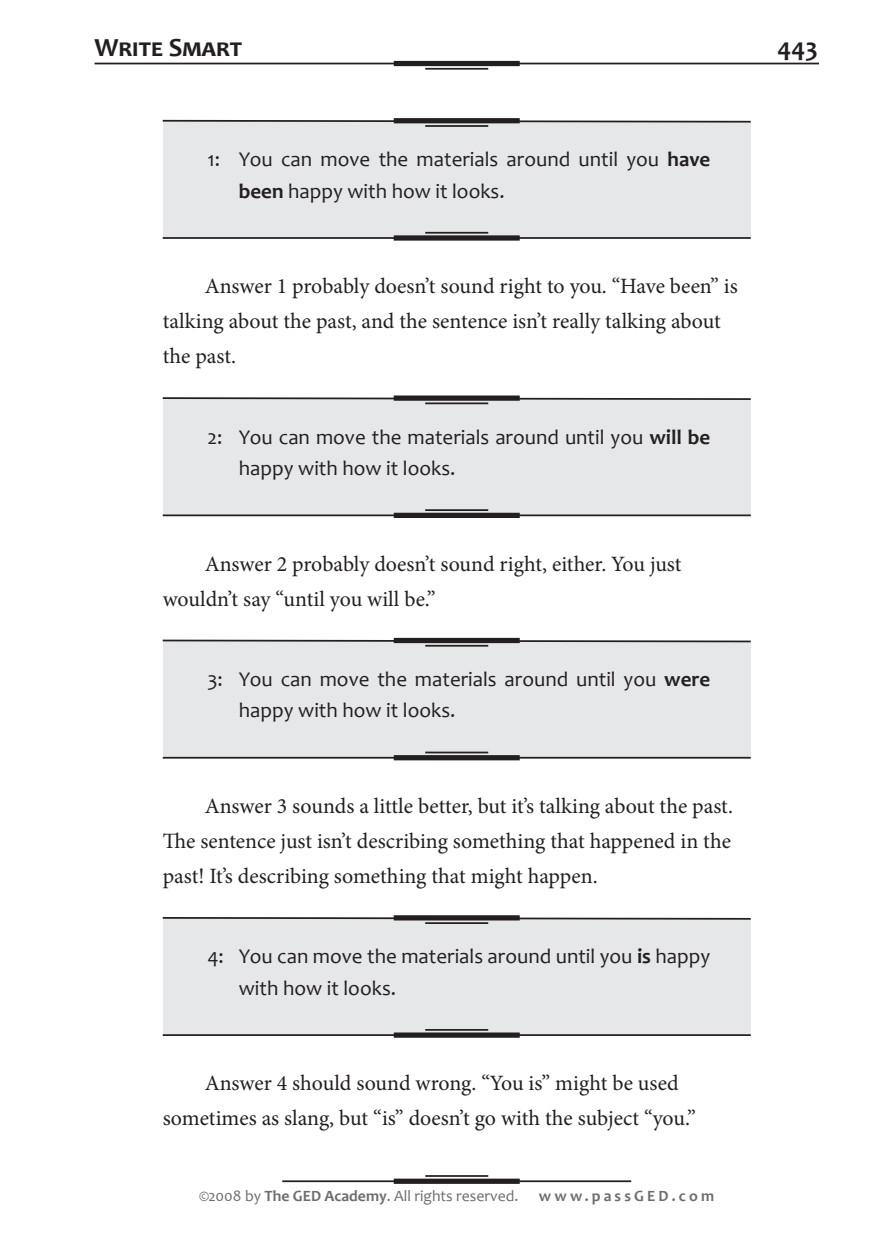
<style>
.page{position:relative;width:882px;height:1260px;background:#fff}
.page>*{position:absolute;margin:0;border:0;box-sizing:border-box;transform-origin:0 0}
.t1{font:700 26.25px "Candara";letter-spacing:.035em;color:#231f20}
.t2{font:700 26.25px "Candara";color:#231f20}
.Text{font:21.88px/35px "Minion Pro";color:#231f20}
.t3{font:21px/31.5px "Candara";color:#231f20}
.t4{font:15.75px "Candara";color:#6c6d70}
.t5{font:700 15.75px "Candara";letter-spacing:.2em;color:#6c6d70}
.s1{font-weight:700}
</style>
<div class="page">
<div style="left:394px;top:1179px;width:126px;height:5px;background:#231f20"></div>
<hr style="left:425px;top:1175px;width:63px;height:2px;background:#231f20">
<hr style="left:282px;top:1180px;width:349px;height:2px;background:#231f20">
<div style="left:394px;top:61px;width:126px;height:5px;background:#231f20"></div>
<hr style="left:425px;top:68px;width:63px;height:2px;background:#231f20">
<hr style="left:94px;top:63px;width:725px;height:1px;background:#231f20">
<div style="left:163px;top:121px;width:588px;height:117px;background:#e6e7e9"></div>
<svg style="left:162px;top:119px;width:589px;height:4px"></svg>
<div style="left:394px;top:235px;width:126px;height:6px;background:#231f20"></div>
<div style="left:394px;top:118px;width:126px;height:5px;background:#231f20"></div>
<hr style="left:425px;top:125px;width:63px;height:2px;background:#231f20">
<hr style="left:425px;top:232px;width:63px;height:2px;background:#231f20">
<hr style="left:163px;top:237px;width:588px;height:2px;background:#231f20">
<div style="left:163px;top:399px;width:588px;height:116px;background:#e6e7e9"></div>
<svg style="left:162px;top:396px;width:589px;height:5px"></svg>
<div style="left:394px;top:513px;width:126px;height:5px;background:#231f20"></div>
<div style="left:394px;top:396px;width:126px;height:5px;background:#231f20"></div>
<hr style="left:425px;top:402px;width:63px;height:2px;background:#231f20">
<hr style="left:425px;top:509px;width:63px;height:2px;background:#231f20">
<hr style="left:163px;top:514px;width:588px;height:2px;background:#231f20">
<div style="left:163px;top:641px;width:588px;height:117px;background:#e6e7e9"></div>
<svg style="left:162px;top:639px;width:589px;height:4px"></svg>
<div style="left:394px;top:755px;width:126px;height:5px;background:#231f20"></div>
<div style="left:394px;top:638px;width:126px;height:5px;background:#231f20"></div>
<hr style="left:425px;top:645px;width:63px;height:2px;background:#231f20">
<hr style="left:425px;top:752px;width:63px;height:1px;background:#231f20">
<hr style="left:163px;top:757px;width:588px;height:2px;background:#231f20">
<div style="left:163px;top:919px;width:588px;height:116px;background:#e6e7e9"></div>
<svg style="left:162px;top:916px;width:589px;height:5px"></svg>
<div style="left:394px;top:1032px;width:126px;height:6px;background:#231f20"></div>
<div style="left:394px;top:915px;width:126px;height:5px;background:#231f20"></div>
<hr style="left:425px;top:922px;width:63px;height:2px;background:#231f20">
<hr style="left:425px;top:1029px;width:63px;height:2px;background:#231f20">
<hr style="left:163px;top:1034px;width:588px;height:2px;background:#231f20">
<p class="t1" style="left:94px;top:31px;width:146px">Write Smart</p>
<p class="t2" style="left:777px;top:31px;width:42px">443</p>
<p class="t3" style="left:239px;top:144px;width:473px;text-indent:-32px">1: You can move the materials around until you <span class="s1">have been</span> happy with how it looks.</p>
<p class="Text" style="left:163px;top:269px;width:576px;text-indent:42px">Answer 1 probably doesn’t sound right to you. “Have been” is talking about the past, and the sentence isn’t really talking about the past.</p>
<p class="t3" style="left:239px;top:421px;width:473px;text-indent:-32px">2: You can move the materials around until you <span class="s1">will be </span>happy with how it looks.</p>
<p class="Text" style="left:163px;top:546px;width:520px;text-indent:42px">Answer 2 probably doesn’t sound right, either. You just wouldn’t say “until you will be.”</p>
<p class="t3" style="left:239px;top:663px;width:473px;text-indent:-32px">3: You can move the materials around until you <span class="s1">were </span>happy with how it looks.</p>
<p class="Text" style="left:163px;top:788px;width:572px;text-align:justify;text-indent:42px">Answer 3 sounds a little better, but it’s talking about the past.<br>The sentence just isn’t describing something that happened in the past! It’s describing something that might happen.</p>
<p class="t3" style="left:239px;top:941px;width:473px;text-indent:-32px">4: You can move the materials around until you <span class="s1">is</span> happy with how it looks.</p>
<p class="Text" style="left:163px;top:1066px;width:535px;text-indent:42px">Answer 4 should sound wrong. “You is” might be used sometimes as slang, but “is” doesn’t go with the subject “you.”</p>
<p class="t4" style="left:199px;top:1187px;width:321px">©2008 by <span class="s1">The GED Academy</span>. All rights reserved.</p>
<p class="t5" style="left:539px;top:1187px;width:177px">www.passGED.com</p>
</div>
